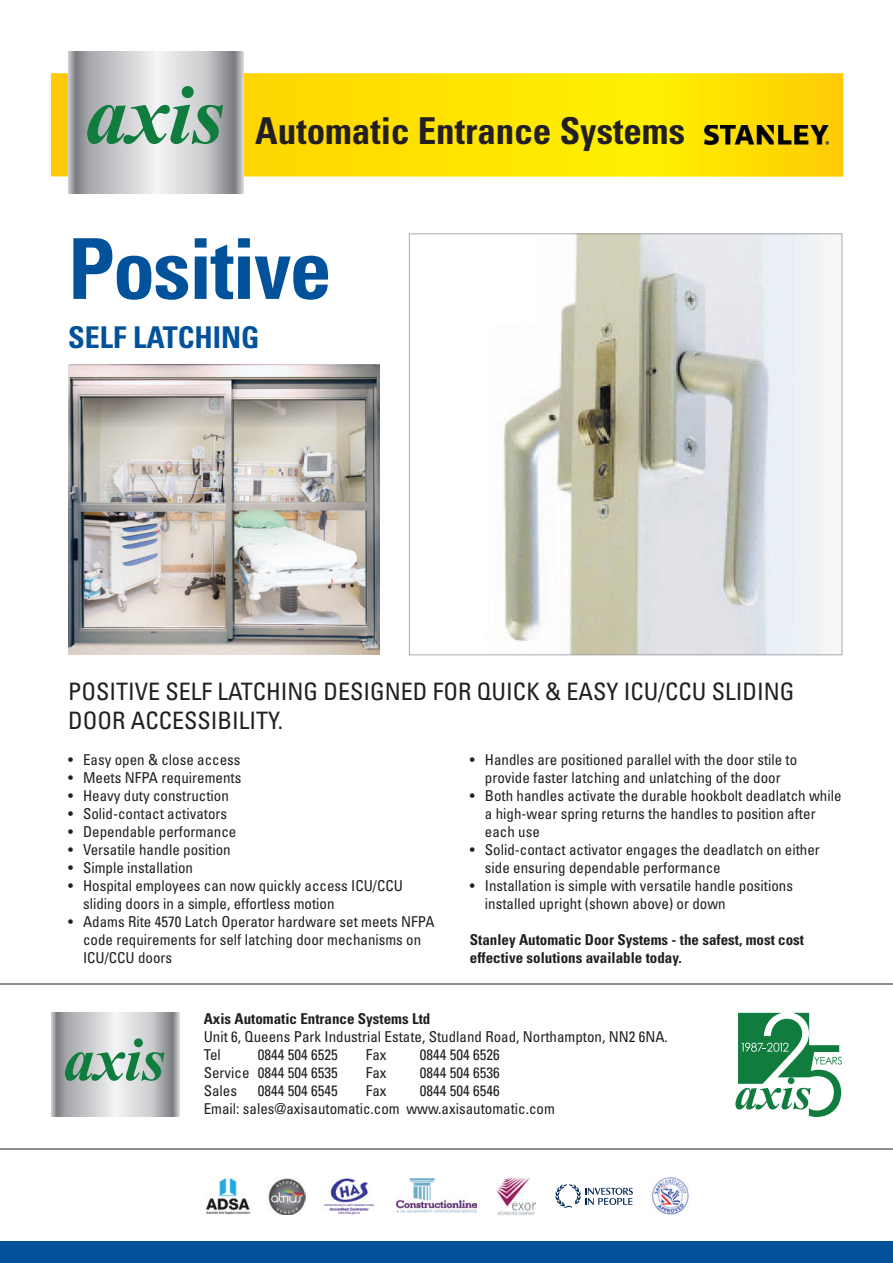
<style>
.page{position:relative;width:893px;height:1263px;background:#fff}
.page>*{position:absolute;margin:0;border:0;box-sizing:border-box;transform-origin:0 0}
.t1{font:700 condensed 84px "Univers";letter-spacing:-.02em;color:#01529a}
.t2{font:700 condensed 37.05px "Univers";color:#231f20}
.t3{font:700 condensed 30px "Univers";color:#01529a}
.t4{font:condensed 24px/28.8px "Univers";color:#231f20}
.t5{font:condensed 15px/18px "Univers";color:#231f20}
.t6{font:700 condensed 15px/18px "Univers";color:#231f20}
</style>
<div class="page">
<div style="left:0;top:1242px;width:893px;height:21px;background:#01529a"></div>
<svg style="left:51px;top:73px;width:792px;height:104px;background:#fee003"></svg>
<svg style="left:68px;top:51px;width:176px;height:142px;background:#bcbdc0"></svg>
<svg style="left:87px;top:86px;width:136px;height:58px;background:#91b5a2"></svg>
<img style="left:705px;top:125px;width:123px;height:19px">
<img style="left:324px;top:1178px;width:50px;height:37px">
<img style="left:652px;top:1178px;width:37px;height:37px">
<svg style="left:555px;top:1184px;width:78px;height:24px"></svg>
<img style="left:206px;top:1178px;width:45px;height:36px">
<img style="left:268px;top:1178px;width:38px;height:37px">
<img style="left:497px;top:1177px;width:39px;height:38px">
<img style="left:397px;top:1178px;width:80px;height:35px">
<hr style="left:0;top:1148px;width:893px;height:1px;background:#8f8f92">
<hr style="left:0;top:983px;width:893px;height:1px;background:#8f8f92">
<svg style="left:51px;top:1013px;width:128px;height:104px;background:#bcbdc0"></svg>
<svg style="left:65px;top:1038px;width:99px;height:43px;background:#91b5a2"></svg>
<svg style="left:735px;top:1013px;width:107px;height:104px"></svg>
<img style="left:68px;top:365px;width:311px;height:290px">
<svg style="left:409px;top:233px;width:433px;height:422px"></svg>
<h2 class="t2" style="left:255px;top:108px;width:431px">Automatic Entrance Systems</h2>
<h1 class="t1" style="left:68px;top:217px;width:265px">Positive</h1>
<h3 class="t3" style="left:68px;top:319px;width:193px">SELF LATCHING</h3>
<h3 class="t4" style="left:68px;top:677px;width:728px">POSITIVE SELF LATCHING DESIGNED FOR QUICK &amp; EASY ICU/CCU SLIDING<br>DOOR ACCESSIBILITY.</h3>
<p class="t5" style="left:68px;top:750px;width:174px">• Easy open &amp; close access</p>
<p class="t5" style="left:68px;top:768px;width:175px">• Meets NFPA requirements</p>
<p class="t5" style="left:68px;top:786px;width:162px">• Heavy duty construction</p>
<p class="t5" style="left:68px;top:804px;width:161px">• Solid-contact activators</p>
<p class="t5" style="left:68px;top:822px;width:170px">• Dependable performance</p>
<p class="t5" style="left:68px;top:840px;width:164px">• Versatile handle position</p>
<p class="t5" style="left:68px;top:858px;width:126px">• Simple installation</p>
<p class="t5" style="left:83px;top:876px;width:321px;text-indent:-15px">• Hospital employees can now quickly access ICU/CCU sliding doors in a simple, effortless motion</p>
<p class="t5" style="left:83px;top:912px;width:353px;text-indent:-15px">• Adams Rite 4570 Latch Operator hardware set meets NFPA code requirements for self latching door mechanisms on<br>ICU/CCU doors</p>
<p class="t5" style="left:470px;top:750px;width:329px;text-align:center">• Handles are positioned parallel with the door stile to provide faster latching and unlatching of the door</p>
<p class="t5" style="left:485px;top:786px;width:358px;text-indent:-15px">• Both handles activate the durable hookbolt deadlatch while a high-wear spring returns the handles to position after each use</p>
<p class="t5" style="left:485px;top:840px;width:336px;text-indent:-15px">• Solid-contact activator engages the deadlatch on either side ensuring dependable performance</p>
<p class="t5" style="left:485px;top:876px;width:310px;text-indent:-15px">• Installation is simple with versatile handle positions installed upright (shown above) or down</p>
<p class="t6" style="left:470px;top:931px;width:336px">Stanley Automatic Door Systems - the safest, most cost effective solutions available today.</p>
<p class="t6" style="left:204px;top:1010px;width:228px">Axis Automatic Entrance Systems Ltd</p>
<p class="t5" style="left:204px;top:1027px;width:466px">Unit 6, Queens Park Industrial Estate, Studland Road, Northampton, NN2 6NA.<br>Tel</p>
<p class="t5" style="left:258px;top:1045px;width:81px">0844 504 6525</p>
<p class="t5" style="left:366px;top:1045px;width:22px">Fax</p>
<p class="t5" style="left:420px;top:1045px;width:81px">0844 504 6526</p>
<p class="t5" style="left:204px;top:1063px;width:135px">Service 0844 504 6535</p>
<p class="t5" style="left:366px;top:1063px;width:22px">Fax</p>
<p class="t5" style="left:420px;top:1063px;width:81px">0844 504 6536</p>
<p class="t5" style="left:204px;top:1081px;width:35px">Sales</p>
<p class="t5" style="left:258px;top:1081px;width:81px">0844 504 6545</p>
<p class="t5" style="left:366px;top:1081px;width:22px">Fax</p>
<p class="t5" style="left:204px;top:1081px;width:353px;text-indent:216px">0844 504 6546<br>Email: sales@axisautomatic.com www.axisautomatic.com</p>
</div>
